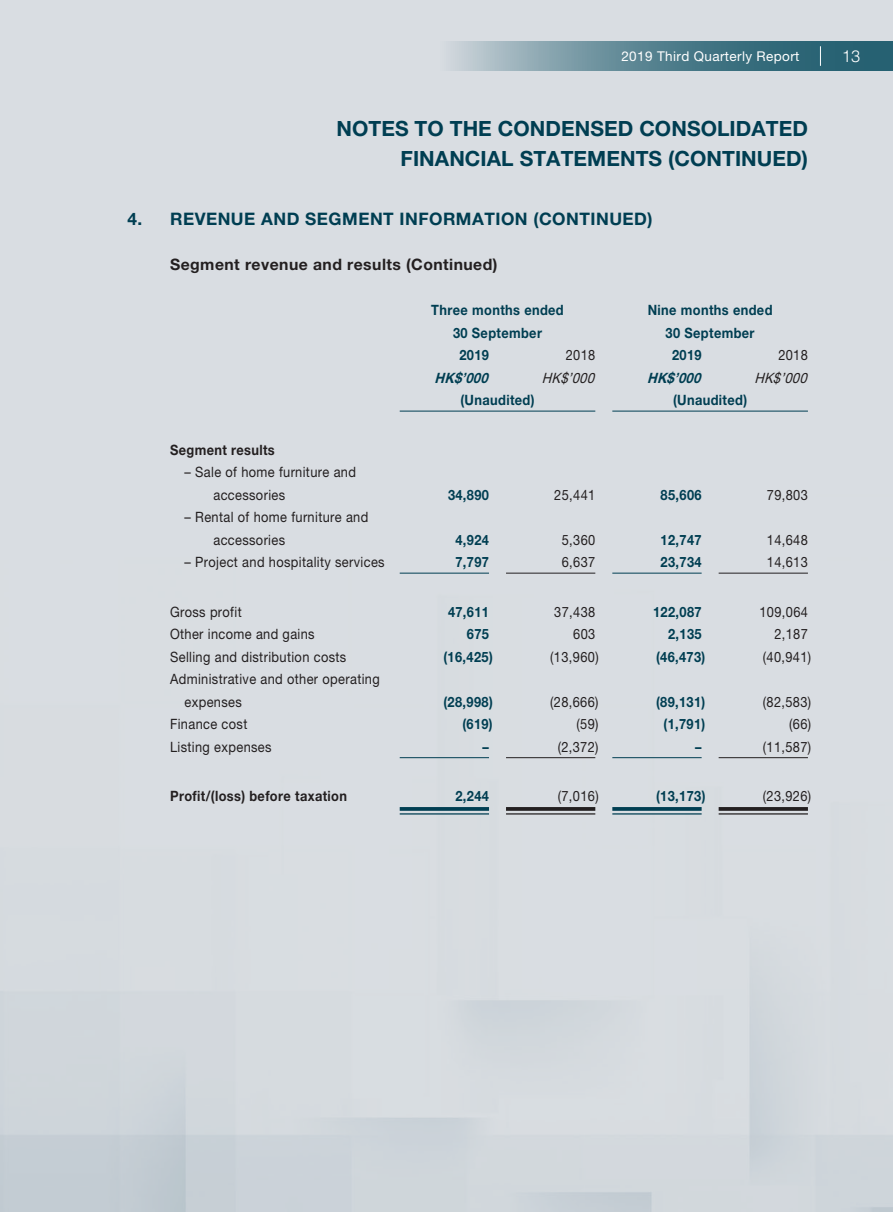
<style>
.page{position:relative;width:893px;height:1212px;background:#d9dde2}
.page>*{position:absolute;margin:0;border:0;box-sizing:border-box;transform-origin:0 0}
.t1{font:700 21px/30px "Helvetica Neue LT Std";letter-spacing:.005em;color:#003e52;text-align:right}
.t2{font:700 17.25px "Helvetica Neue LT Std";letter-spacing:.03em;color:#003e52}
.t3{font:300 16.5px "Helvetica LT Std";color:#fff}
.t4{font:700 15.75px "Helvetica Neue LT Std";letter-spacing:.03em;color:#231f20}
.t5{font:14.25px/22.5px "Helvetica Neue LT Std";letter-spacing:.03em;color:#231f20;scale:.9 1}
.t6{font:700 14.25px/22.5px "Helvetica Neue LT Std";letter-spacing:.03em;color:#003e52;text-align:center;scale:.9 1}
.t7{font:700 14.25px "Helvetica Neue LT Std";letter-spacing:.03em;color:#231f20;scale:.9 1}
.t8{font:italic 700 14.25px "Helvetica Neue LT Std";color:#003e52;scale:.9 1}
.t9{font:italic 14.25px "Helvetica Neue LT Std";color:#231f20;scale:.9 1}
.t10{font:13.5px "Helvetica Neue LT Std";letter-spacing:.03em;color:#fff}
</style>
<div class="page">
<svg style="left:451px;top:41px;width:442px;height:30px;background:#5c8694"></svg>
<svg style="left:820px;top:46px;width:1px;height:20px"></svg>
<hr style="left:400px;top:411px;width:195px;height:1px;background:#003e52">
<hr style="left:612px;top:411px;width:196px;height:1px;background:#003e52">
<hr style="left:400px;top:573px;width:89px;height:1px;background:#003e52">
<hr style="left:506px;top:573px;width:89px;height:1px;background:#231f20">
<hr style="left:612px;top:573px;width:90px;height:1px;background:#003e52">
<hr style="left:719px;top:573px;width:89px;height:1px;background:#231f20">
<hr style="left:400px;top:757px;width:89px;height:1px;background:#003e52">
<hr style="left:506px;top:757px;width:89px;height:1px;background:#231f20">
<hr style="left:612px;top:757px;width:90px;height:1px;background:#003e52">
<hr style="left:719px;top:757px;width:89px;height:1px;background:#231f20">
<svg style="left:400px;top:807px;width:89px;height:4px"></svg>
<hr style="left:400px;top:813px;width:89px;height:1px;background:#003e52">
<svg style="left:506px;top:807px;width:89px;height:4px"></svg>
<hr style="left:506px;top:813px;width:89px;height:1px;background:#231f20">
<svg style="left:612px;top:807px;width:90px;height:4px"></svg>
<hr style="left:612px;top:813px;width:90px;height:1px;background:#003e52">
<svg style="left:719px;top:807px;width:89px;height:4px"></svg>
<hr style="left:719px;top:813px;width:89px;height:1px;background:#231f20">
<p class="t10" style="left:621px;top:48px;width:180px">2019 Third Quarterly Report</p>
<p class="t3" style="left:842px;top:46px;width:20px">13</p>
<h1 class="t1" style="left:336px;top:113px;width:473px">NOTES TO THE CONDENSED CONSOLIDATED<br>FINANCIAL STATEMENTS (CONTINUED)</h1>
<p class="t2" style="left:128px;top:208px;width:527px">4. REVENUE AND SEGMENT INFORMATION (CONTINUED)</p>
<p class="t4" style="left:170px;top:255px;width:329px">Segment revenue and results (Continued)</p>
<p class="t7" style="left:170px;top:441px;width:118px">Segment results</p>
<p class="t5" style="left:213px;top:461px;width:160px;text-indent:-29px">– Sale of home furniture and accessories</p>
<p class="t5" style="left:213px;top:506px;width:174px;text-indent:-29px">– Rental of home furniture and accessories</p>
<p class="t6" style="left:431px;top:298px;width:149px">Three months ended<br>30 September</p>
<p class="t6" style="left:648px;top:298px;width:140px">Nine months ended<br>30 September</p>
<p class="t6" style="left:459px;top:343px;width:34px">2019</p>
<p class="t5" style="left:566px;top:344px;width:34px">2018</p>
<p class="t6" style="left:672px;top:343px;width:34px">2019</p>
<p class="t5" style="left:778px;top:344px;width:34px">2018</p>
<p class="t8" style="left:435px;top:369px;width:65px">HK$’000</p>
<p class="t9" style="left:542px;top:369px;width:64px">HK$’000</p>
<p class="t8" style="left:647px;top:369px;width:65px">HK$’000</p>
<p class="t9" style="left:754px;top:369px;width:64px">HK$’000</p>
<p class="t6" style="left:460px;top:388px;width:84px">(Unaudited)</p>
<p class="t6" style="left:673px;top:388px;width:84px">(Unaudited)</p>
<p class="t6" style="left:448px;top:483px;width:47px">34,890</p>
<p class="t5" style="left:554px;top:483px;width:47px">25,441</p>
<p class="t6" style="left:661px;top:483px;width:47px">85,606</p>
<p class="t5" style="left:767px;top:483px;width:47px">79,803</p>
<p class="t6" style="left:455px;top:528px;width:39px">4,924</p>
<p class="t5" style="left:562px;top:528px;width:39px">5,360</p>
<p class="t6" style="left:661px;top:528px;width:47px">12,747</p>
<p class="t5" style="left:767px;top:528px;width:47px">14,648</p>
<p class="t5" style="left:185px;top:551px;width:224px">– Project and hospitality services</p>
<p class="t6" style="left:455px;top:550px;width:39px">7,797</p>
<p class="t5" style="left:562px;top:551px;width:39px">6,637</p>
<p class="t6" style="left:661px;top:550px;width:47px">23,734</p>
<p class="t5" style="left:767px;top:551px;width:47px">14,613</p>
<p class="t5" style="left:170px;top:600px;width:81px">Gross profit</p>
<p class="t6" style="left:448px;top:600px;width:47px">47,611</p>
<p class="t5" style="left:554px;top:600px;width:47px">37,438</p>
<p class="t6" style="left:653px;top:600px;width:55px">122,087</p>
<p class="t5" style="left:759px;top:600px;width:55px">109,064</p>
<p class="t5" style="left:170px;top:623px;width:162px">Other income and gains</p>
<p class="t6" style="left:467px;top:622px;width:26px">675</p>
<p class="t5" style="left:573px;top:623px;width:26px">603</p>
<p class="t6" style="left:668px;top:622px;width:39px">2,135</p>
<p class="t5" style="left:774px;top:623px;width:39px">2,187</p>
<p class="t5" style="left:170px;top:645px;width:197px">Selling and distribution costs</p>
<p class="t6" style="left:443px;top:645px;width:56px">(16,425)</p>
<p class="t5" style="left:550px;top:645px;width:55px">(13,960)</p>
<p class="t6" style="left:656px;top:645px;width:56px">(46,473)</p>
<p class="t5" style="left:763px;top:645px;width:55px">(40,941)</p>
<p class="t5" style="left:185px;top:668px;width:218px;text-indent:-14px">Administrative and other operating expenses</p>
<p class="t6" style="left:443px;top:690px;width:56px">(28,998)</p>
<p class="t5" style="left:550px;top:690px;width:55px">(28,666)</p>
<p class="t6" style="left:656px;top:690px;width:56px">(89,131)</p>
<p class="t5" style="left:763px;top:690px;width:55px">(82,583)</p>
<p class="t5" style="left:170px;top:713px;width:87px">Finance cost</p>
<p class="t6" style="left:462px;top:712px;width:35px">(619)</p>
<p class="t5" style="left:577px;top:713px;width:26px">(59)</p>
<p class="t6" style="left:663px;top:712px;width:48px">(1,791)</p>
<p class="t5" style="left:789px;top:713px;width:26px">(66)</p>
<p class="t5" style="left:170px;top:735px;width:114px">Listing expenses</p>
<p class="t6" style="left:483px;top:735px;width:9px">–</p>
<p class="t5" style="left:558px;top:735px;width:47px">(2,372)</p>
<p class="t6" style="left:695px;top:735px;width:9px">–</p>
<p class="t5" style="left:763px;top:735px;width:55px">(11,587)</p>
<p class="t7" style="left:170px;top:787px;width:198px">Profit/(loss) before taxation</p>
<p class="t6" style="left:455px;top:784px;width:39px">2,244</p>
<p class="t5" style="left:558px;top:785px;width:47px">(7,016)</p>
<p class="t6" style="left:656px;top:784px;width:56px">(13,173)</p>
<p class="t5" style="left:763px;top:785px;width:55px">(23,926)</p>
</div>
